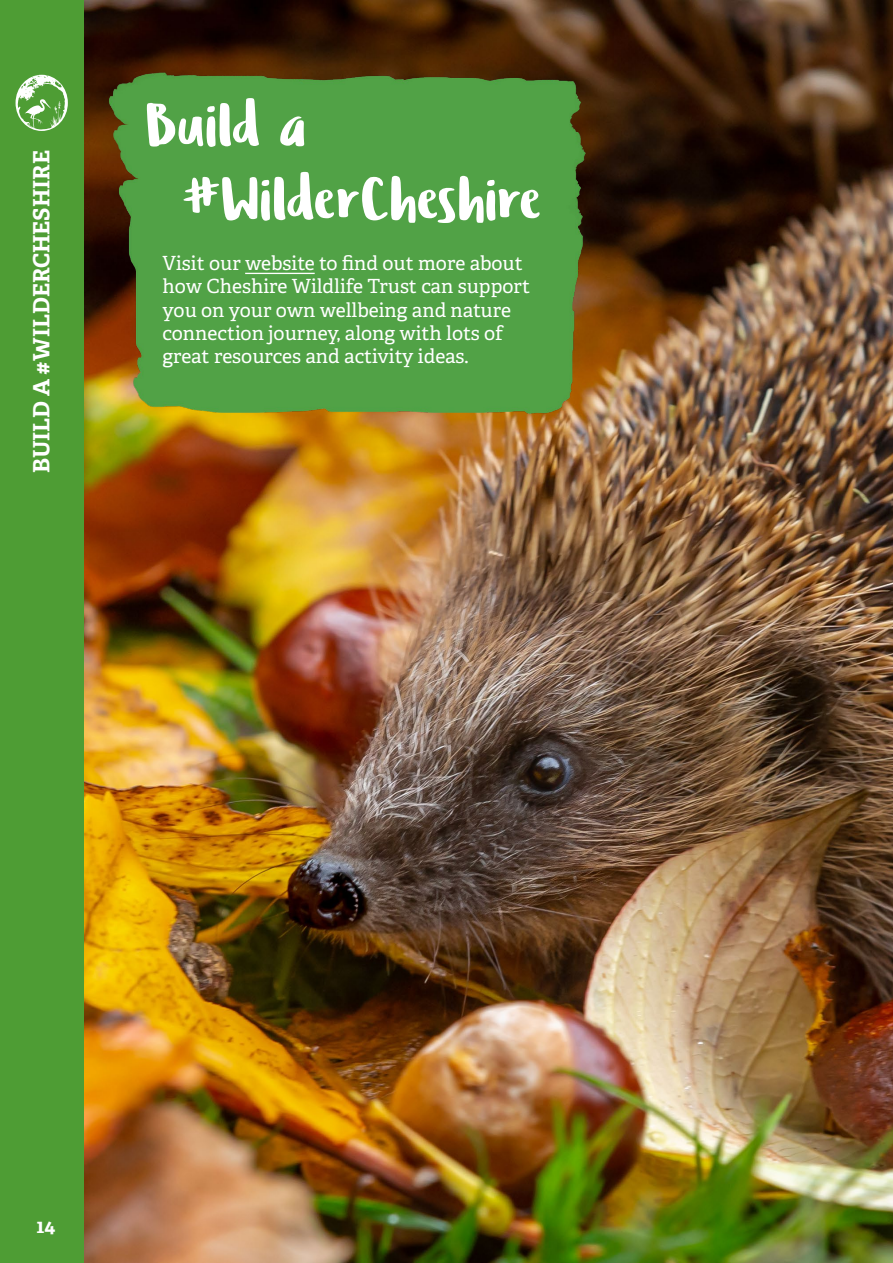
<style>
.page{position:relative;width:893px;height:1263px;background:#fff}
.page>*{position:absolute;margin:0;border:0;box-sizing:border-box;transform-origin:0 0}
.t1{font:61.5px/73.8px "Ludicrous";color:#fff}
.t2{font:700 22.5px "Adelle";color:#fff}
.t3{font:19.5px/23.4px "Adelle";color:#fff}
.t4{font:700 19.5px "Adelle";color:#fff}
</style>
<div class="page">
<img style="left:84px;top:0;width:809px;height:1263px">
<div style="left:0;top:0;width:84px;height:1263px;background:#4e9d34"></div>
<svg style="left:16px;top:75px;width:52px;height:56px"></svg>
<img style="left:84px;top:0;width:528px;height:527px">
<hr style="left:245px;top:273px;width:70px;height:1px;background:#fff">
<p class="t2" style="left:27px;top:473px;width:324px;rotate:-90deg">BUILD A #WILDERCHESHIRE</p>
<h1 class="t1" style="left:183px;top:89px;width:361px;text-indent:-36px">Build a #WilderCheshire</h1>
<p class="t3" style="left:163px;top:252px;width:369px">Visit our website to find out more about how Cheshire Wildlife Trust can support you on your own wellbeing and nature connection journey, along with lots of great resources and activity ideas.</p>
<p class="t4" style="left:37px;top:1213px;width:20px">14</p>
</div>
